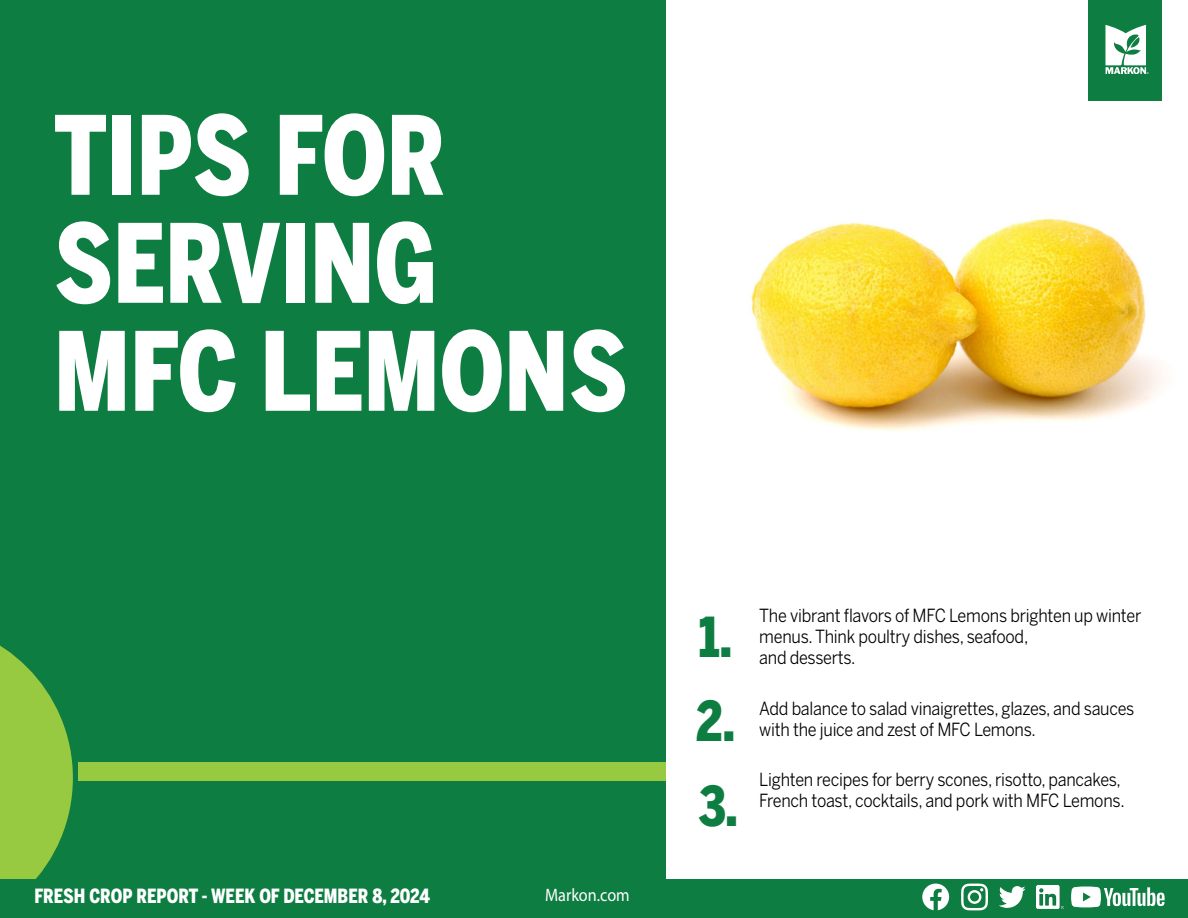
<style>
.page{position:relative;width:1188px;height:918px;background:#fff}
.page>*{position:absolute;margin:0;border:0;box-sizing:border-box;transform-origin:0 0}
.t1{font:900 108px/108px "Benton Sans Cond";color:#fff;scale:.9 1}
.t2{font:900 54.6px/84.6px "Benton Sans Cond";color:#0d7d41;text-align:justify;scale:.9 1}
.t3{font:900 19.5px "Benton Sans Cond";color:#fff;scale:.9 1}
.t4{font:18px/21px "Benton Sans";letter-spacing:-.015em;color:#000;scale:.9 1}
.t5{font:18px "Myriad Pro";color:#fff;scale:.9 1}
</style>
<div class="page">
<img style="left:751px;top:218px;width:414px;height:213px">
<div style="left:0;top:0;width:665px;height:918px;background:#0d7d41"></div>
<svg style="left:0;top:645px;width:73px;height:234px"></svg>
<div style="left:78px;top:763px;width:587px;height:18px;background:#97c941"></div>
<div style="left:0;top:879px;width:1188px;height:39px;background:#0d7d41"></div>
<svg style="left:922px;top:884px;width:27px;height:26px"></svg>
<svg style="left:961px;top:884px;width:27px;height:26px"></svg>
<svg style="left:999px;top:886px;width:27px;height:22px"></svg>
<img style="left:1036px;top:886px;width:27px;height:22px">
<svg style="left:1071px;top:887px;width:94px;height:20px"></svg>
<div style="left:1089px;top:0;width:73px;height:100px;background:#0d7d41"></div>
<svg style="left:1105px;top:25px;width:44px;height:48px"></svg>
<h1 class="t1" style="left:54px;top:101px;width:639px">TIPS FOR<br>SERVING<br>MFC LEMONS</h1>
<p class="t3" style="left:34px;top:884px;width:441px">FRESH CROP REPORT - WEEK OF DECEMBER 8, 2024</p>
<p class="t5" style="left:545px;top:883px;width:96px">Markon.com</p>
<h2 class="t2" style="left:696px;top:594px;width:48px">1.<br>2.<br>3.</h2>
<p class="t4" style="left:759px;top:605px;width:426px">The vibrant flavors of MFC Lemons brighten up winter menus. Think poultry dishes, seafood,<br>and desserts.</p>
<p class="t4" style="left:759px;top:697px;width:418px">Add balance to salad vinaigrettes, glazes, and sauces with the juice and zest of MFC Lemons.</p>
<p class="t4" style="left:759px;top:769px;width:408px">Lighten recipes for berry scones, risotto, pancakes,<br>French toast, cocktails, and pork with MFC Lemons.</p>
</div>
